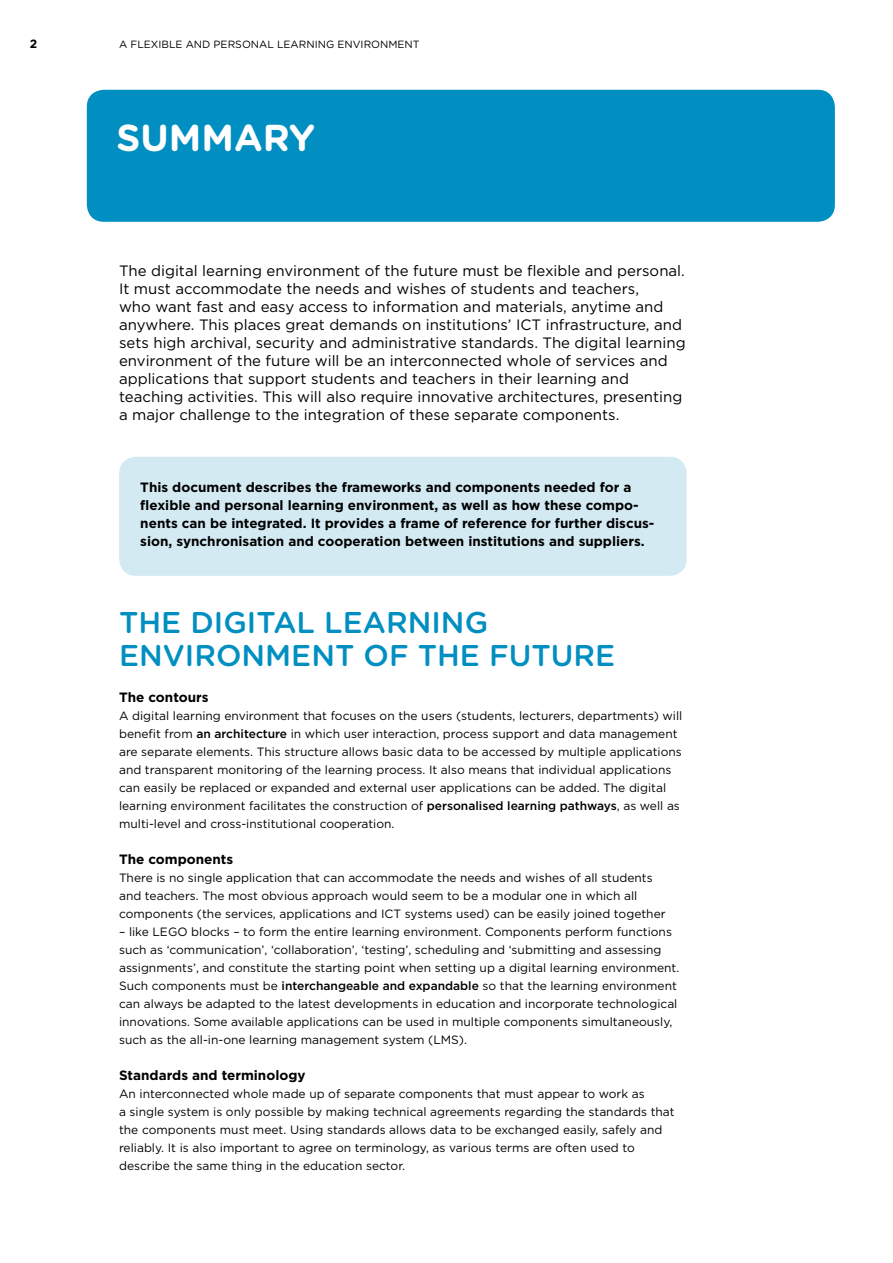
<style>
.page{position:relative;width:893px;height:1263px;background:#fff}
.page>*{position:absolute;margin:0;border:0;box-sizing:border-box;transform-origin:0 0}
.t1{font:700 37.5px "Gotham Rounded";color:#fff}
.t2{font:500 30px/33px "Gotham Rounded";color:#008fc0}
.t3{font:15px/18px "Gotham";color:#000}
.t4{font:700 13.5px/18px "Gotham";color:#000}
.t5{font:12px/18px "Gotham";color:#000}
.t6{font:700 12px "Gotham Rounded";color:#000}
.t7{font:10.5px "Gotham Rounded";color:#000}
.s1{font-weight:500}
</style>
<div class="page">
<div style="left:87px;top:90px;width:748px;height:132px;background:#008fc0;border-radius:17px"></div>
<div style="left:119px;top:457px;width:568px;height:119px;background:#d4eaf3;border-radius:17px"></div>
<p class="t6" style="left:30px;top:35px;width:9px">2</p>
<p class="t7" style="left:119px;top:37px;width:302px">A FLEXIBLE AND PERSONAL LEARNING ENVIRONMENT</p>
<h1 class="t1" style="left:117px;top:110px;width:198px">SUMMARY</h1>
<p class="t3" style="left:119px;top:261px;width:568px">The digital learning environment of the future must be flexible and personal.<br>It must accommodate the needs and wishes of students and teachers,<br>who want fast and easy access to information and materials, anytime and anywhere. This places great demands on institutions’ ICT infrastructure, and sets high archival, security and administrative standards. The digital learning environment of the future will be an interconnected whole of services and applications that support students and teachers in their learning and teaching activities. This will also require innovative architectures, presenting a major challenge to the integration of these separate components.</p>
<p class="t4" style="left:140px;top:478px;width:516px">This document describes the frameworks and components needed for a flexible and personal learning environment, as well as how these compo&shy;nents can be integrated. It provides a frame of reference for further discus&shy;sion, synchronisation and cooperation between institutions and suppliers.</p>
<h2 class="t2" style="left:119px;top:604px;width:498px">THE DIGITAL LEARNING<br>ENVIRONMENT OF THE FUTURE</h2>
<p class="t4" style="left:119px;top:688px;width:91px">The contours</p>
<p class="t5" style="left:119px;top:706px;width:565px">A digital learning environment that focuses on the users (students, lecturers, departments) will benefit from <span class="s1">an architecture</span> in which user interaction, process support and data management are separate elements. This structure allows basic data to be accessed by multiple applications and transparent monitoring of the learning process. It also means that individual applications can easily be replaced or expanded and external user applications can be added. The digital learning environment facilitates the construction of <span class="s1">personalised learning pathways</span>, as well as multi-level and cross-institutional cooperation.</p>
<p class="t4" style="left:119px;top:850px;width:116px">The components</p>
<p class="t5" style="left:119px;top:868px;width:548px">There is no single application that can accommodate the needs and wishes of all students and teachers. The most obvious approach would seem to be a modular one in which all components (the services, applications and ICT systems used) can be easily joined together</p>
<p class="t5" style="left:119px;top:922px;width:562px">– like LEGO blocks – to form the entire learning environment. Components perform functions such as ‘communication’, ‘collaboration’, ‘testing’, scheduling and ‘submitting and assessing assignments’, and constitute the starting point when setting up a digital learning environment.<br>Such components must be <span class="s1">interchangeable and expandable</span> so that the learning environment can always be adapted to the latest developments in education and incorporate technological innovations. Some available applications can be used in multiple components simultaneously, such as the all-in-one learning management system (LMS).</p>
<p class="t4" style="left:119px;top:1066px;width:188px">Standards and terminology</p>
<p class="t5" style="left:119px;top:1084px;width:557px">An interconnected whole made up of separate components that must appear to work as<br>a single system is only possible by making technical agreements regarding the standards that the components must meet. Using standards allows data to be exchanged easily, safely and reliably. It is also important to agree on terminology, as various terms are often used to describe the same thing in the education sector.</p>
</div>
